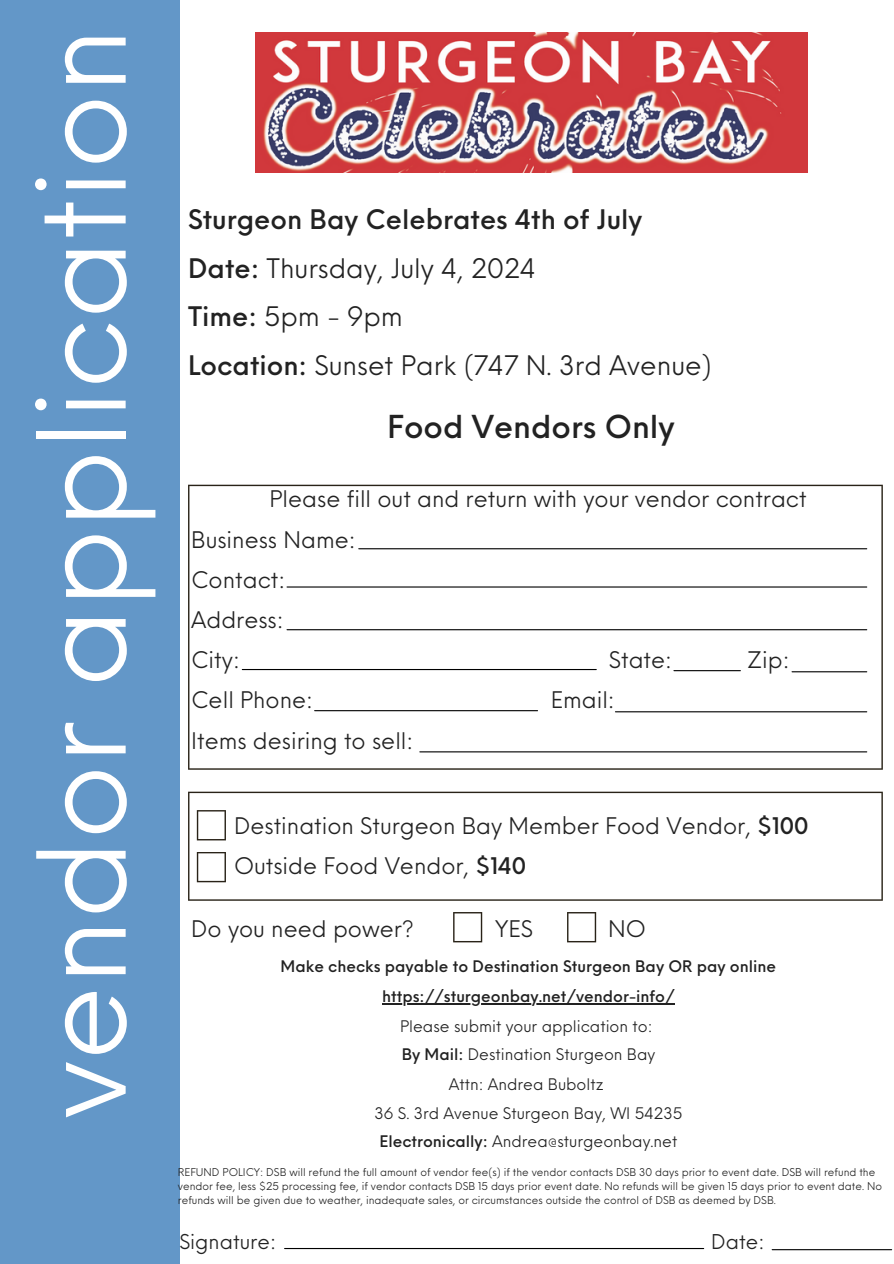
<style>
.page{position:relative;width:894px;height:1264px;background:#fff}
.page>*{position:absolute;margin:0;border:0;box-sizing:border-box;transform-origin:0 0}
.t1{font:119.1px "Neue Einstellung";color:#fff}
.t2{font:500 30.9px "Neue Einstellung";color:#222}
.t3{font:26.25px "Neue Einstellung";color:#222}
.t4{font:500 26.25px "Neue Einstellung";color:#222}
.t5{font:22.35px "Neue Einstellung";color:#222}
.t6{font:19.95px "Neue Einstellung";color:#222}
.t7{font:15.6px "Neue Einstellung";color:#222}
.t8{font:500 15.6px "Neue Einstellung";color:#222}
.t9{font:10.5px/14px "Neue Einstellung";color:#222}
.s1{font-weight:500}
</style>
<div class="page">
<div style="left:0;top:0;width:179px;height:1263px;background:#6397c8"></div>
<svg style="left:188px;top:484px;width:694px;height:285px"></svg>
<hr style="left:420px;top:751px;width:446px;height:1px;background:#000">
<hr style="left:358px;top:548px;width:508px;height:1px;background:#000">
<hr style="left:287px;top:629px;width:579px;height:1px;background:#000">
<hr style="left:242px;top:669px;width:354px;height:1px;background:#000">
<hr style="left:673px;top:670px;width:67px;height:1px;background:#000">
<hr style="left:791px;top:671px;width:75px;height:1px;background:#000">
<hr style="left:314px;top:710px;width:223px;height:1px;background:#000">
<hr style="left:615px;top:711px;width:251px;height:1px;background:#000">
<svg style="left:188px;top:791px;width:694px;height:109px"></svg>
<svg style="left:197px;top:810px;width:29px;height:30px"></svg>
<svg style="left:197px;top:852px;width:29px;height:30px"></svg>
<hr style="left:284px;top:1247px;width:419px;height:1px;background:#000">
<hr style="left:772px;top:1249px;width:119px;height:1px;background:#000">
<svg style="left:453px;top:912px;width:29px;height:30px"></svg>
<svg style="left:567px;top:912px;width:29px;height:30px"></svg>
<img style="left:255px;top:32px;width:551px;height:141px">
<hr style="left:382px;top:1002px;width:292px;height:2px;background:#222">
<hr style="left:287px;top:586px;width:579px;height:1px;background:#000">
<p class="t1" style="left:-25px;top:1118px;width:1092px;rotate:-90deg">vendor application</p>
<p class="t4" style="left:188px;top:196px;width:455px">Sturgeon Bay Celebrates 4th of July</p>
<p class="t3" style="left:188px;top:244px;width:349px"><span class="s1">Date:</span> Thursday, July 4, 2024</p>
<p class="t3" style="left:188px;top:293px;width:216px"><span class="s1">Time:</span> 5pm - 9pm</p>
<p class="t3" style="left:188px;top:342px;width:525px"><span class="s1">Location:</span> Sunset Park (747 N. 3rd Avenue)</p>
<p class="t2" style="left:387px;top:399px;width:289px">Food Vendors Only</p>
<p class="t5" style="left:269px;top:479px;width:538px">Please fill out and return with your vendor contract</p>
<p class="t5" style="left:191px;top:519px;width:166px">Business Name:</p>
<p class="t5" style="left:191px;top:559px;width:95px">Contact:</p>
<p class="t5" style="left:191px;top:600px;width:94px">Address:</p>
<p class="t5" style="left:191px;top:640px;width:50px">City:</p>
<p class="t5" style="left:608px;top:640px;width:65px">State:</p>
<p class="t5" style="left:747px;top:640px;width:44px">Zip:</p>
<p class="t5" style="left:191px;top:680px;width:123px">Cell Phone:</p>
<p class="t5" style="left:550px;top:680px;width:65px">Email:</p>
<p class="t5" style="left:191px;top:720px;width:223px">Items desiring to sell:</p>
<p class="t5" style="left:234px;top:806px;width:575px">Destination Sturgeon Bay Member Food Vendor, <span class="s1">$100</span></p>
<p class="t5" style="left:234px;top:846px;width:293px">Outside Food Vendor, <span class="s1">$140</span></p>
<p class="t5" style="left:191px;top:908px;width:224px">Do you need power?</p>
<p class="t5" style="left:495px;top:908px;width:39px">YES</p>
<p class="t5" style="left:608px;top:908px;width:39px">NO</p>
<p class="t8" style="left:280px;top:952px;width:497px">Make checks payable to Destination Sturgeon Bay OR pay online</p>
<p class="t8" style="left:382px;top:982px;width:294px">https://sturgeonbay.net/vendor-info/</p>
<p class="t7" style="left:400px;top:1011px;width:254px">Please submit your application to:</p>
<p class="t7" style="left:401px;top:1040px;width:255px"><span class="s1">By Mail:</span> Destination Sturgeon Bay</p>
<p class="t7" style="left:449px;top:1070px;width:156px">Attn: Andrea Buboltz</p>
<p class="t7" style="left:374px;top:1099px;width:309px">36 S. 3rd Avenue Sturgeon Bay, WI 54235</p>
<p class="t7" style="left:379px;top:1127px;width:299px"><span class="s1">Electronically:</span> Andrea@sturgeonbay.net</p>
<p class="t9" style="left:178px;top:1163px;width:705px">REFUND POLICY: DSB will refund the full amount of vendor fee(s) if the vendor contacts DSB 30 days prior to event date. DSB will refund the vendor fee, less $25 processing fee, if vendor contacts DSB 15 days prior event date. No refunds will be given 15 days prior to event date. No refunds will be given due to weather, inadequate sales, or circumstances outside the control of DSB as deemed by DSB.</p>
<p class="t6" style="left:179px;top:1223px;width:98px">Signature:</p>
<p class="t6" style="left:711px;top:1223px;width:55px">Date:</p>
</div>
